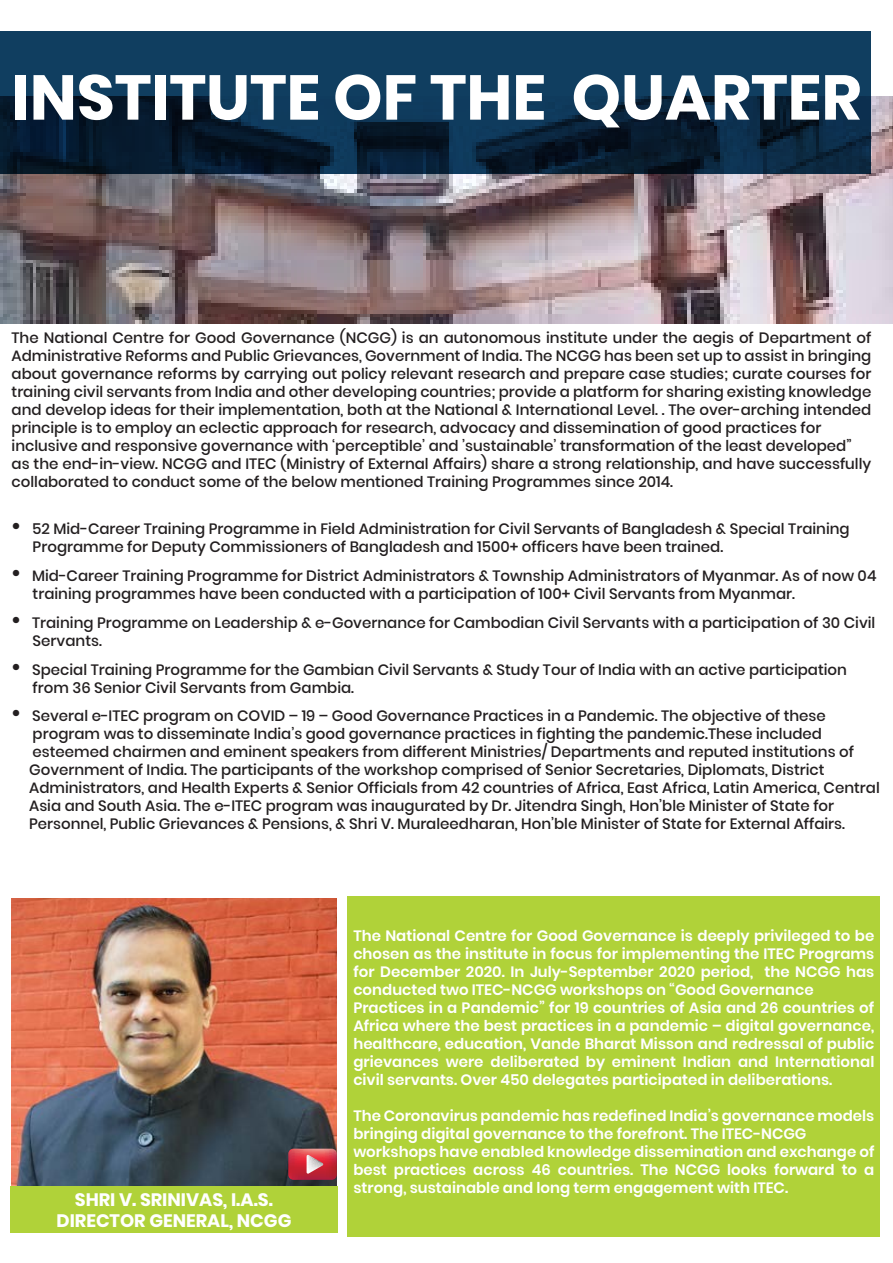
<style>
.page{position:relative;width:893px;height:1263px;background:#fff}
.page>*{position:absolute;margin:0;border:0;box-sizing:border-box;transform-origin:0 0}
.t1{font:700 63px "Poppins";color:#fff}
.t2{font:700 18px/21.6px "Poppins";color:#fff;text-align:center}
.t3{font:500 15px/18px "Poppins";color:#231f20}
.t4{font:600 15px/18px "Poppins";color:#fff}
.s1{font-size:24px}
</style>
<div class="page">
<img style="left:1px;top:97px;width:892px;height:226px">
<svg style="left:0;top:31px;width:871px;height:143px;background:#0c2f4b"></svg>
<img style="left:11px;top:899px;width:326px;height:286px">
<div style="left:347px;top:896px;width:533px;height:341px;background:#b0d239"></div>
<div style="left:10px;top:1186px;width:328px;height:47px;background:#b0d239"></div>
<svg style="left:288px;top:1149px;width:49px;height:31px;background:#cc4755"></svg>
<h1 class="t1" style="left:12px;top:61px;width:851px">INSTITUTE OF THE QUARTER</h1>
<p class="t3" style="left:12px;top:329px;width:861px">The National Centre for Good Governance (NCGG) is an autonomous institute under the aegis of Department of Administrative Reforms and Public Grievances, Government of India. The NCGG has been set up to assist in bringing about governance reforms by carrying out policy relevant research and prepare case studies; curate courses for training civil servants from India and other developing countries; provide a platform for sharing existing knowledge and develop ideas for their implementation, both at the National &amp; International Level. . The over-arching intended principle is to employ an eclectic approach for research, advocacy and dissemination of good practices for inclusive and responsive governance with ‘perceptible’ and ’sustainable’ transformation of the least developed” as the end-in-view. NCGG and ITEC (Ministry of External Affairs) share a strong relationship, and have successfully collaborated to conduct some of the below mentioned Training Programmes since 2014.</p>
<p class="t3" style="left:33px;top:520px;width:819px;text-indent:-21px"><span class="s1">•</span> 52 Mid-Career Training Programme in Field Administration for Civil Servants of Bangladesh &amp; Special Training<br>Programme for Deputy Commissioners of Bangladesh and 1500+ officers have been trained.</p>
<p class="t3" style="left:33px;top:567px;width:845px;text-indent:-21px"><span class="s1">•</span> Mid-Career Training Programme for District Administrators &amp; Township Administrators of Myanmar. As of now 04 training programmes have been conducted with a participation of 100+ Civil Servants from Myanmar.</p>
<p class="t3" style="left:33px;top:613px;width:844px;text-indent:-21px"><span class="s1">•</span> Training Programme on Leadership &amp; e-Governance for Cambodian Civil Servants with a participation of 30 Civil<br>Servants.</p>
<p class="t3" style="left:33px;top:660px;width:816px;text-indent:-21px"><span class="s1">•</span> Special Training Programme for the Gambian Civil Servants &amp; Study Tour of India with an active participation from 36 Senior Civil Servants from Gambia.</p>
<p class="t3" style="left:29px;top:707px;width:852px;text-indent:-18px"><span class="s1">•</span> Several e-ITEC program on COVID – 19 – Good Governance Practices in a Pandemic. The objective of these program was to disseminate India’s good governance practices in fighting the pandemic.These included esteemed chairmen and eminent speakers from different Ministries/ Departments and reputed institutions of Government of India. The participants of the workshop comprised of Senior Secretaries, Diplomats, District Administrators, and Health Experts &amp; Senior Officials from 42 countries of Africa, East Africa, Latin America, Central Asia and South Asia. The e-ITEC program was inaugurated by Dr. Jitendra Singh, Hon’ble Minister of State for Personnel, Public Grievances &amp; Pensions, &amp; Shri V. Muraleedharan, Hon’ble Minister of State for External Affairs.</p>
<p class="t2" style="left:57px;top:1188px;width:236px">SHRI V. SRINIVAS, I.A.S.<br>DIRECTOR GENERAL, NCGG</p>
<p class="t4" style="left:353px;top:927px;width:522px">The National Centre for Good Governance is deeply privileged to be chosen as the institute in focus for implementing the ITEC Programs for December 2020. In July-September 2020 period, the NCGG has conducted two ITEC-NCGG workshops on “Good Governance Practices in a Pandemic” for 19 countries of Asia and 26 countries of Africa where the best practices in a pandemic – digital governance, healthcare, education, Vande Bharat Misson and redressal of public grievances were deliberated by eminent Indian and International civil servants. Over 450 delegates participated in deliberations.</p>
<p class="t4" style="left:353px;top:1107px;width:522px">The Coronavirus pandemic has redefined India’s governance models bringing digital governance to the forefront. The ITEC-NCGG workshops have enabled knowledge dissemination and exchange of best practices across 46 countries. The NCGG looks forward to a strong, sustainable and long term engagement with ITEC.</p>
</div>
